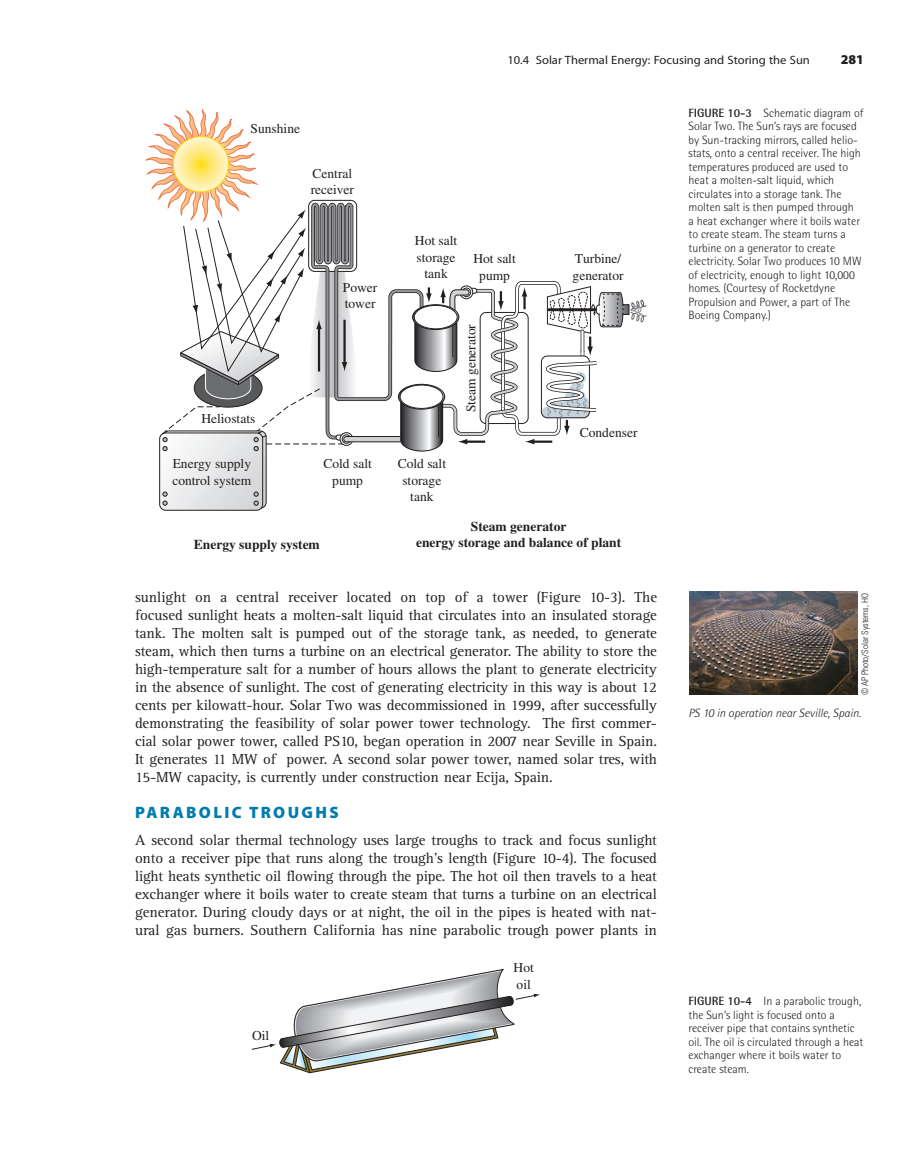
<style>
.page{position:relative;width:918px;height:1176px;background:#fff}
.page>*{position:absolute;margin:0;border:0;box-sizing:border-box;transform-origin:0 0}
.t1{font:900 16.5px "Myriad Pro";letter-spacing:.145em;color:#007dad}
.t2{font:15px/18px "Rotis Serif";letter-spacing:-.01em;color:#231f20;text-align:justify}
.t3{font:13.5px/16.5px "Times";color:#231f20}
.t4{font:700 13.5px/16.5px "Times";color:#231f20;text-align:center}
.t5{font:900 13.5px "Myriad Pro";color:#231f20}
.t6{font:300 12px/13.5px "Rotis Semi Sans";color:#231f20}
.t7{font:12px "Myriad Pro";color:#231f20;scale:1.05 1}
.t8{font:italic 300 12px "Rotis Semi Sans";color:#231f20}
.t9{font:300 condensed 9px "Univers";color:#231f20}
.s1{font-weight:700}
</style>
<div class="page">
<svg style="left:145px;top:109px;width:502px;height:402px"></svg>
<svg style="left:251px;top:968px;width:289px;height:105px"></svg>
<img style="left:689px;top:591px;width:168px;height:102px">
<p class="t3" style="left:251px;top:121px;width:51px">Sunshine</p>
<p class="t3" style="left:311px;top:166px;width:45px">Central receiver</p>
<p class="t3" style="left:343px;top:280px;width:36px">Power tower</p>
<p class="t3" style="left:201px;top:411px;width:56px">Heliostats</p>
<p class="t3" style="left:172px;top:456px;width:81px">Energy supply control system</p>
<p class="t3" style="left:323px;top:456px;width:50px;text-align:center">Cold salt pump</p>
<p class="t4" style="left:194px;top:537px;width:128px">Energy supply system</p>
<p class="t7" style="left:507px;top:56px;width:290px">10.4 Solar Thermal Energy: Focusing and Storing the Sun</p>
<p class="t5" style="left:841px;top:55px;width:25px">281</p>
<p class="t3" style="left:415px;top:234px;width:44px;text-align:center">Hot salt storage tank</p>
<p class="t3" style="left:473px;top:252px;width:44px;text-align:center">Hot salt pump</p>
<p class="t3" style="left:573px;top:252px;width:52px">Turbine/ generator</p>
<p class="t3" style="left:398px;top:456px;width:50px;text-align:center">Cold salt storage tank</p>
<p class="t3" style="left:464px;top:412px;width:90px;rotate:-90deg">Steam generator</p>
<p class="t3" style="left:580px;top:425px;width:59px">Condenser</p>
<p class="t6" style="left:688px;top:107px;width:177px"><span class="s1">FIGURE 10-3</span> Schematic diagram of Solar Two. The Sun’s rays are focused by Sun-tracking mirrors, called helio&shy;stats, onto a central receiver. The high temperatures produced are used to heat a molten-salt liquid, which circulates into a storage tank. The molten salt is then pumped through<br>a heat exchanger where it boils water to create steam. The steam turns a turbine on a generator to create electricity. Solar Two produces 10 MW of electricity, enough to light 10,000 homes. (Courtesy of Rocketdyne Propulsion and Power, a part of The Boeing Company.)</p>
<p class="t4" style="left:416px;top:519px;width:207px">Steam generator<br>energy storage and balance of plant</p>
<p class="t2" style="left:135px;top:589px;width:524px">sunlight on a central receiver located on top of a tower (Figure 10-3). The focused sunlight heats a molten-salt liquid that circulates into an insulated storage tank. The molten salt is pumped out of the storage tank, as needed, to generate steam, which then turns a turbine on an electrical generator. The ability to store the high-temperature salt for a number of hours allows the plant to generate electricity in the absence of sunlight. The cost of generating electricity in this way is about 12 cents per kilowatt-hour. Solar Two was decommissioned in 1999, after successfully demonstrating the feasibility of solar power tower technology. The first commer&shy;cial solar power tower, called PS10, began operation in 2007 near Seville in Spain.<br>It generates 11 MW of power. A second solar power tower, named solar tres, with 15-MW capacity, is currently under construction near Ecija, Spain.</p>
<p class="t1" style="left:135px;top:806px;width:205px">PARABOLIC TROUGHS</p>
<p class="t2" style="left:135px;top:832px;width:524px">A second solar thermal technology uses large troughs to track and focus sunlight onto a receiver pipe that runs along the trough’s length (Figure 10-4). The focused light heats synthetic oil flowing through the pipe. The hot oil then travels to a heat exchanger where it boils water to create steam that turns a turbine on an electrical generator. During cloudy days or at night, the oil in the pipes is heated with nat&shy;ural gas burners. Southern California has nine parabolic trough power plants in</p>
<p class="t3" style="left:252px;top:1027px;width:19px">Oil</p>
<p class="t3" style="left:514px;top:960px;width:22px">Hot oil</p>
<p class="t9" style="left:862px;top:695px;width:104px;rotate:-90deg">© AP Photo/Solar Systems, HO</p>
<p class="t8" style="left:688px;top:708px;width:174px">PS 10 in operation near Seville, Spain.</p>
<p class="t6" style="left:688px;top:995px;width:176px"><span class="s1">FIGURE 10-4</span> In a parabolic trough, the Sun’s light is focused onto a receiver pipe that contains synthetic oil. The oil is circulated through a heat exchanger where it boils water to create steam.</p>
</div>
